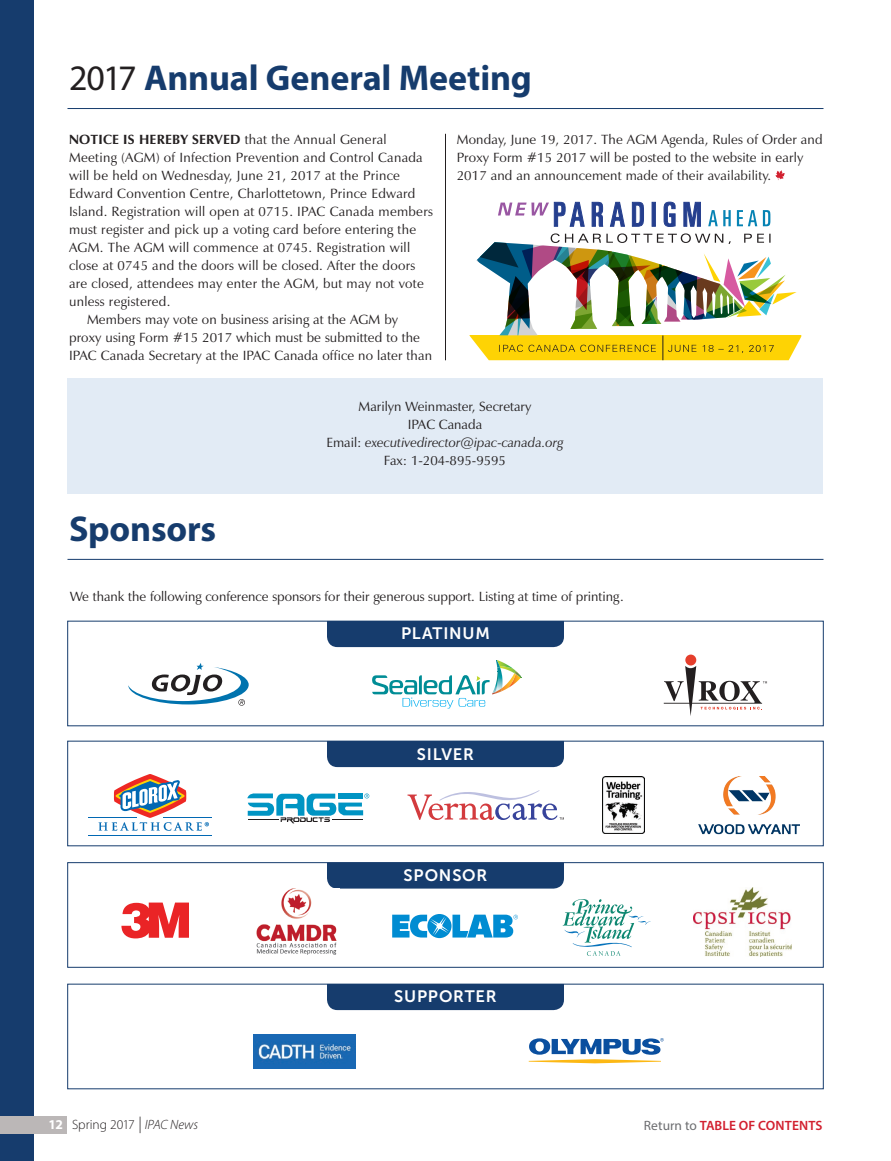
<style>
.page{position:relative;width:891px;height:1161px;background:#fff}
.page>*{position:absolute;margin:0;border:0;box-sizing:border-box;transform-origin:0 0}
.t1{font:700 36px "Myriad Pro";letter-spacing:-.005em;color:#163c6d}
.t2{font:16.5px "Museo Sans 700";letter-spacing:.05em;color:#fff}
.bt1{font:13.5px/18px "Zapf Humanist 601 BT";letter-spacing:.02em;color:#231f20}
.bt{font:13.5px/18px "Zapf Humanist 601 BT";letter-spacing:.01em;color:#231f20}
.bt1-2{font:13.5px "Zapf Humanist 601 BT";color:#231f20}
.bt1-3{font:italic 13.5px "Zapf Humanist 601 BT";color:#231f20}
.t3{font:600 13.5px "Myriad Pro";letter-spacing:.01em;color:#d2202f}
.t4{font:300 13.5px "Myriad Pro";letter-spacing:-.005em;color:#231f20}
.s1{font-weight:400;color:#231f20}
.s2{font-weight:700}
.s3{font-style:normal}
.s4{font-weight:700;color:#fff}
.s5{font-size:16.5px}
.s6{font-style:italic}
.s7{font-weight:400;color:#6c6d70}
</style>
<div class="page">
<div style="left:0;top:0;width:34px;height:1161px;background:#163c6d"></div>
<div style="left:68px;top:378px;width:756px;height:115px;background:#e2ebf5"></div>
<hr style="left:68px;top:108px;width:756px;height:1px;background:#163c6d">
<hr style="left:68px;top:559px;width:756px;height:1px;background:#163c6d">
<svg style="left:775px;top:170px;width:10px;height:10px"></svg>
<hr style="left:445px;top:134px;width:1px;height:226px;background:#231f20">
<div style="left:327px;top:623px;width:237px;height:24px;background:#163c6d"></div>
<div style="left:68px;top:621px;width:756px;height:105px;border:1px solid #163c6d"></div>
<div style="left:327px;top:743px;width:237px;height:24px;background:#163c6d"></div>
<div style="left:68px;top:741px;width:756px;height:105px;border:1px solid #163c6d"></div>
<div style="left:327px;top:864px;width:237px;height:25px;background:#163c6d"></div>
<div style="left:68px;top:862px;width:756px;height:106px;border:1px solid #163c6d"></div>
<div style="left:327px;top:986px;width:237px;height:24px;background:#163c6d"></div>
<div style="left:68px;top:984px;width:756px;height:105px;border:1px solid #163c6d"></div>
<img style="left:693px;top:888px;width:98px;height:69px">
<img style="left:602px;top:777px;width:43px;height:56px">
<div style="left:685px;top:655px;width:11px;height:11px;background:#e53e2c;border-radius:50%"></div>
<svg style="left:664px;top:666px;width:103px;height:50px"></svg>
<svg style="left:128px;top:663px;width:121px;height:43px"></svg>
<svg style="left:247px;top:793px;width:122px;height:30px"></svg>
<hr style="left:332px;top:819px;width:31px;height:1px;background:#231f20">
<img style="left:505px;top:668px;width:11px;height:5px">
<img style="left:502px;top:662px;width:11px;height:7px">
<img style="left:503px;top:681px;width:6px;height:10px">
<img style="left:509px;top:676px;width:4px;height:12px">
<svg style="left:513px;top:671px;width:9px;height:14px"></svg>
<img style="left:502px;top:666px;width:1px;height:25px">
<svg style="left:372px;top:660px;width:130px;height:48px"></svg>
<svg style="left:408px;top:790px;width:156px;height:30px"></svg>
<svg style="left:121px;top:903px;width:68px;height:35px"></svg>
<hr style="left:89px;top:817px;width:48px;height:1px;background:#0168b3">
<hr style="left:163px;top:817px;width:49px;height:1px;background:#0168b3">
<hr style="left:89px;top:835px;width:123px;height:1px;background:#0168b3">
<svg style="left:98px;top:774px;width:111px;height:57px"></svg>
<img style="left:256px;top:888px;width:83px;height:67px">
<svg style="left:529px;top:1038px;width:135px;height:25px"></svg>
<img style="left:699px;top:777px;width:101px;height:58px">
<svg style="left:469px;top:335px;width:332px;height:10px"></svg>
<svg style="left:708px;top:210px;width:62px;height:16px"></svg>
<svg style="left:498px;top:201px;width:203px;height:26px"></svg>
<svg style="left:476px;top:233px;width:321px;height:127px"></svg>
<svg style="left:563px;top:899px;width:88px;height:57px"></svg>
<svg style="left:392px;top:914px;width:126px;height:24px"></svg>
<img style="left:254px;top:1035px;width:101px;height:33px">
<div style="left:0;top:1116px;width:68px;height:18px;background:#bbb7b7"></div>
<p class="t1" style="left:69px;top:54px;width:464px"><span class="s1">2017</span> Annual General Meeting</p>
<p class="bt1" style="left:69px;top:131px;width:365px"><span class="s2">NOTICE IS HEREBY SERVED</span> that the Annual General Meeting (AGM) of Infection Prevention and Control Canada will be held on Wednesday, June 21, 2017 at the Prince Edward Convention Centre, Charlottetown, Prince Edward Island. Registration will open at 0715. IPAC Canada members must register and pick up a voting card before entering the AGM. The AGM will commence at 0745. Registration will close at 0745 and the doors will be closed. After the doors are closed, attendees may enter the AGM, but may not vote unless registered.</p>
<p class="bt" style="left:69px;top:311px;width:365px;text-indent:18px">Members may vote on business arising at the AGM by proxy using Form #15 2017 which must be submitted to the<br>IPAC Canada Secretary at the IPAC Canada office no later than</p>
<p class="bt1-2" style="left:359px;top:398px;width:174px">Marilyn Weinmaster, Secretary</p>
<p class="bt1-2" style="left:408px;top:416px;width:76px">IPAC Canada</p>
<p class="bt1-3" style="left:326px;top:434px;width:239px"><span class="s3">Email:</span> executivedirector@ipac-canada.org</p>
<p class="bt1-2" style="left:384px;top:452px;width:124px">Fax: 1-204-895-9595</p>
<p class="bt" style="left:457px;top:131px;width:367px">Monday, June 19, 2017. The AGM Agenda, Rules of Order and<br>Proxy Form #15 2017 will be posted to the website in early<br>2017 and an announcement made of their availability.</p>
<p class="t1" style="left:69px;top:505px;width:149px">Sponsors</p>
<p class="bt1-2" style="left:70px;top:588px;width:555px">We thank the following conference sponsors for their generous support. Listing at time of printing.</p>
<p class="t2" style="left:401px;top:624px;width:90px">PLATINUM</p>
<p class="t2" style="left:417px;top:745px;width:59px">SILVER</p>
<p class="t2" style="left:404px;top:866px;width:85px">SPONSOR</p>
<p class="t4" style="left:49px;top:1116px;width:151px"><span class="s4">12</span> Spring 2017 <span class="s5">|</span> <span class="s6">IPAC News</span></p>
<p class="t2" style="left:394px;top:987px;width:104px">SUPPORTER</p>
<p class="t3" style="left:644px;top:1117px;width:180px"><span class="s7">Return to</span> TABLE OF CONTENTS</p>
</div>
